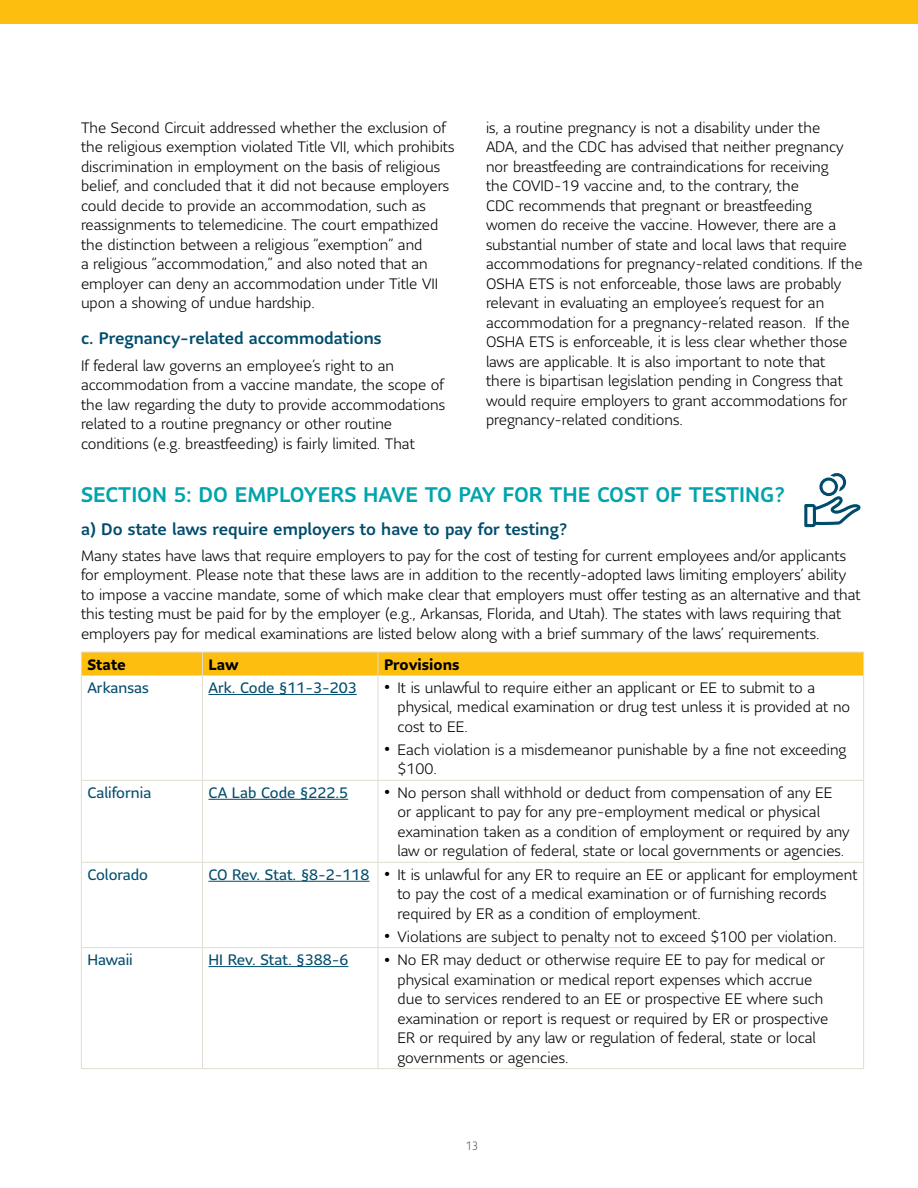
<style>
.page{position:relative;width:918px;height:1188px;background:#fff}
.page>*{position:absolute;margin:0;border:0;box-sizing:border-box;transform-origin:0 0}
.H2_Med_14_17_3125{font:500 21px "Sun Life Sans";color:#00a4ad}
.H3_Med_11_15_3025{font:500 16.5px "Sun Life Sans";color:#004c6c}
.P_Text_Light_10_13_k{font:300 15px/19.5px "Sun Life Sans";color:#000}
.P_reg_10_13_3025{font:15px "Sun Life Sans";color:#004c6c}
.P_Text_Light_10_13_k-2{font:700 15px "Sun Life Sans";color:#000}
.t1{font:300 12px "Sun Life Sans Condensed";color:#58595b}
.s1{font-size:12px}
</style>
<div class="page">
<div style="left:0;top:0;width:918px;height:24px;background:#febe10"></div>
<hr style="left:81px;top:676px;width:1px;height:104px;background:#e1dcd2">
<hr style="left:202px;top:676px;width:1px;height:104px;background:#e1dcd2">
<hr style="left:378px;top:676px;width:1px;height:104px;background:#e1dcd2">
<hr style="left:863px;top:676px;width:1px;height:104px;background:#e1dcd2">
<hr style="left:81px;top:780px;width:121px;height:1px;background:#e1dcd2">
<hr style="left:81px;top:781px;width:1px;height:81px;background:#e1dcd2">
<hr style="left:202px;top:780px;width:176px;height:1px;background:#e1dcd2">
<hr style="left:202px;top:781px;width:1px;height:81px;background:#e1dcd2">
<hr style="left:378px;top:780px;width:486px;height:1px;background:#e1dcd2">
<hr style="left:378px;top:781px;width:1px;height:81px;background:#e1dcd2">
<hr style="left:863px;top:781px;width:1px;height:81px;background:#e1dcd2">
<hr style="left:81px;top:862px;width:121px;height:1px;background:#e1dcd2">
<hr style="left:81px;top:863px;width:1px;height:84px;background:#e1dcd2">
<hr style="left:202px;top:862px;width:176px;height:1px;background:#e1dcd2">
<hr style="left:202px;top:863px;width:1px;height:84px;background:#e1dcd2">
<hr style="left:378px;top:862px;width:486px;height:1px;background:#e1dcd2">
<hr style="left:378px;top:863px;width:1px;height:84px;background:#e1dcd2">
<hr style="left:863px;top:863px;width:1px;height:84px;background:#e1dcd2">
<hr style="left:81px;top:947px;width:121px;height:1px;background:#e1dcd2">
<hr style="left:81px;top:948px;width:1px;height:120px;background:#e1dcd2">
<hr style="left:202px;top:947px;width:176px;height:1px;background:#e1dcd2">
<hr style="left:202px;top:948px;width:1px;height:120px;background:#e1dcd2">
<hr style="left:378px;top:947px;width:486px;height:1px;background:#e1dcd2">
<hr style="left:378px;top:948px;width:1px;height:120px;background:#e1dcd2">
<hr style="left:863px;top:948px;width:1px;height:120px;background:#e1dcd2">
<hr style="left:81px;top:1068px;width:121px;height:1px;background:#e1dcd2">
<hr style="left:202px;top:1068px;width:176px;height:1px;background:#e1dcd2">
<hr style="left:378px;top:1068px;width:486px;height:1px;background:#e1dcd2">
<div style="left:81px;top:652px;width:783px;height:23px;background:#febe10"></div>
<hr style="left:81px;top:675px;width:121px;height:1px;background:#e1dcd2">
<hr style="left:202px;top:675px;width:176px;height:1px;background:#e1dcd2">
<hr style="left:378px;top:675px;width:486px;height:1px;background:#e1dcd2">
<hr style="left:208px;top:694px;width:149px;height:1px;background:#004c6c">
<hr style="left:208px;top:799px;width:140px;height:1px;background:#004c6c">
<hr style="left:208px;top:881px;width:162px;height:1px;background:#004c6c">
<hr style="left:208px;top:966px;width:140px;height:1px;background:#004c6c">
<svg style="left:804px;top:473px;width:57px;height:54px"></svg>
<p class="P_Text_Light_10_13_k" style="left:81px;top:118px;width:375px">The Second Circuit addressed whether the exclusion of the religious exemption violated Title VII, which prohibits discrimination in employment on the basis of religious belief, and concluded that it did not because employers could decide to provide an accommodation, such as reassignments to telemedicine. The court empathized the distinction between a religious “exemption” and<br>a religious “accommodation,” and also noted that an employer can deny an accommodation under Title VII upon a showing of undue hardship.</p>
<h3 class="H3_Med_11_15_3025" style="left:81px;top:327px;width:302px">c. Pregnancy-related accommodations</h3>
<p class="P_Text_Light_10_13_k" style="left:81px;top:355px;width:366px">If federal law governs an employee’s right to an accommodation from a vaccine mandate, the scope of the law regarding the duty to provide accommodations related to a routine pregnancy or other routine conditions (e.g. breastfeeding) is fairly limited. That</p>
<p class="P_Text_Light_10_13_k" style="left:486px;top:118px;width:378px">is, a routine pregnancy is not a disability under the<br>ADA, and the CDC has advised that neither pregnancy nor breastfeeding are contraindications for receiving<br>the COVID-19 vaccine and, to the contrary, the<br>CDC recommends that pregnant or breastfeeding women do receive the vaccine. However, there are a substantial number of state and local laws that require accommodations for pregnancy-related conditions. If the OSHA ETS is not enforceable, those laws are probably relevant in evaluating an employee’s request for an accommodation for a pregnancy-related reason. If the OSHA ETS is enforceable, it is less clear whether those laws are applicable. It is also important to note that there is bipartisan legislation pending in Congress that would require employers to grant accommodations for pregnancy-related conditions.</p>
<h2 class="H2_Med_14_17_3125" style="left:81px;top:480px;width:706px">SECTION 5: DO EMPLOYERS HAVE TO PAY FOR THE COST OF TESTING?</h2>
<h3 class="H3_Med_11_15_3025" style="left:81px;top:518px;width:488px">a) Do state laws require employers to have to pay for testing?</h3>
<p class="P_Text_Light_10_13_k" style="left:81px;top:546px;width:781px">Many states have laws that require employers to pay for the cost of testing for current employees and/or applicants for employment. Please note that these laws are in addition to the recently-adopted laws limiting employers’ ability to impose a vaccine mandate, some of which make clear that employers must offer testing as an alternative and that this testing must be paid for by the employer (e.g., Arkansas, Florida, and Utah). The states with laws requiring that employers pay for medical examinations are listed below along with a brief summary of the laws’ requirements.</p>
<p class="P_Text_Light_10_13_k-2" style="left:87px;top:654px;width:40px">State</p>
<p class="P_Text_Light_10_13_k-2" style="left:208px;top:654px;width:32px">Law</p>
<p class="P_Text_Light_10_13_k-2" style="left:384px;top:654px;width:77px">Provisions</p>
<p class="P_reg_10_13_3025" style="left:87px;top:678px;width:63px">Arkansas</p>
<p class="P_reg_10_13_3025" style="left:208px;top:678px;width:150px">Ark. Code §11-3-203</p>
<p class="P_Text_Light_10_13_k" style="left:398px;top:678px;width:454px;text-indent:-14px"><span class="s1">•</span> It is unlawful to require either an applicant or EE to submit to a physical, medical examination or drug test unless it is provided at no cost to EE.</p>
<p class="P_Text_Light_10_13_k" style="left:398px;top:739px;width:451px;text-indent:-14px"><span class="s1">•</span> Each violation is a misdemeanor punishable by a fine not exceeding $100.</p>
<p class="P_reg_10_13_3025" style="left:87px;top:782px;width:65px">California</p>
<p class="P_reg_10_13_3025" style="left:208px;top:782px;width:141px">CA Lab Code §222.5</p>
<p class="P_Text_Light_10_13_k" style="left:398px;top:782px;width:454px;text-indent:-14px"><span class="s1">•</span> No person shall withhold or deduct from compensation of any EE or applicant to pay for any pre-employment medical or physical examination taken as a condition of employment or required by any law or regulation of federal, state or local governments or agencies.</p>
<p class="P_reg_10_13_3025" style="left:87px;top:864px;width:62px">Colorado</p>
<p class="P_reg_10_13_3025" style="left:208px;top:864px;width:163px">CO Rev. Stat. §8-2-118</p>
<p class="P_Text_Light_10_13_k" style="left:398px;top:864px;width:462px;text-indent:-14px"><span class="s1">•</span> It is unlawful for any ER to require an EE or applicant for employment to pay the cost of a medical examination or of furnishing records required by ER as a condition of employment.</p>
<p class="P_Text_Light_10_13_k" style="left:384px;top:926px;width:454px"><span class="s1">•</span> Violations are subject to penalty not to exceed $100 per violation.</p>
<p class="P_reg_10_13_3025" style="left:87px;top:950px;width:47px">Hawaii</p>
<p class="P_reg_10_13_3025" style="left:208px;top:950px;width:141px">HI Rev. Stat. §388-6</p>
<p class="P_Text_Light_10_13_k" style="left:398px;top:950px;width:432px;text-indent:-14px"><span class="s1">•</span> No ER may deduct or otherwise require EE to pay for medical or physical examination or medical report expenses which accrue due to services rendered to an EE or prospective EE where such examination or report is request or required by ER or prospective ER or required by any law or regulation of federal, state or local governments or agencies.</p>
<p class="t1" style="left:466px;top:1138px;width:13px">13</p>
</div>
